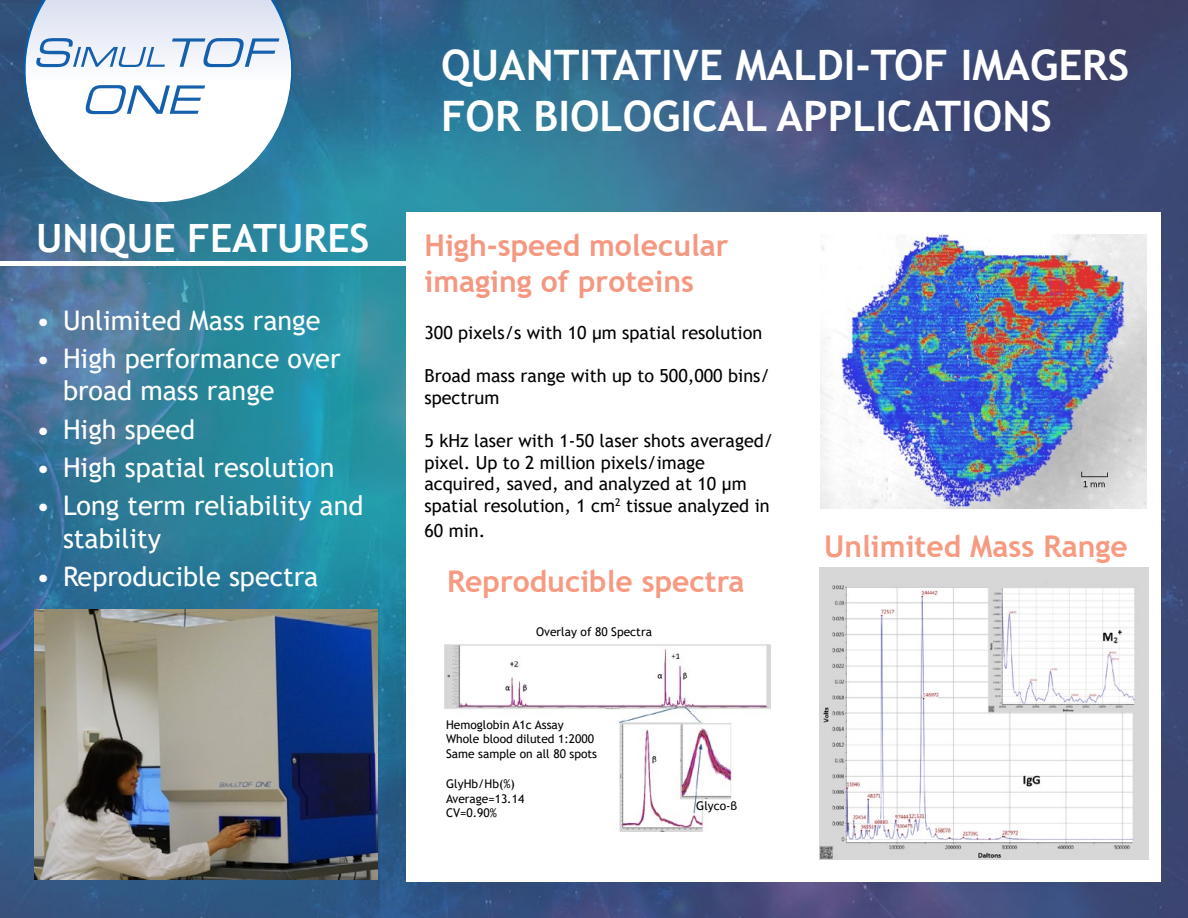
<style>
.page{position:relative;width:1188px;height:918px;background:#fff}
.page>*{position:absolute;margin:0;border:0;box-sizing:border-box;transform-origin:0 0}
.t1{font:700 42px/50.4px "Trebuchet MS";color:#fff}
.t2{font:700 39px "Trebuchet MS";color:#fff}
.t3{font:700 30px "Trebuchet MS";color:#f69a81}
.t4{font:700 30px/36px "Trebuchet MS";color:#f59881}
.t5{font:27px/32.4px "Trebuchet MS";color:#fff}
.t6{font:18px/21.6px "Trebuchet MS";color:#000}
.t7{font:12px/14.4px "Trebuchet MS";color:#000}
</style>
<div class="page">
<img style="left:0;top:0;width:1188px;height:918px">
<svg style="left:25px;top:149px;width:266px;height:53px"></svg>
<div style="left:406px;top:212px;width:755px;height:670px;background:#fff"></div>
<img style="left:444px;top:644px;width:326px;height:188px">
<div style="left:0;top:261px;width:424px;height:5px;background:#fff"></div>
<img style="left:34px;top:609px;width:343px;height:271px">
<img style="left:820px;top:567px;width:328px;height:293px">
<img style="left:820px;top:234px;width:327px;height:275px">
<svg style="left:22px;top:0;width:271px;height:149px"></svg>
<h2 class="t2" style="left:36px;top:213px;width:335px">UNIQUE FEATURES</h2>
<h3 class="t5" style="left:36px;top:304px;width:286px">• Unlimited Mass range</h3>
<h3 class="t5" style="left:63px;top:342px;width:279px;text-indent:-27px">• High performance over broad mass range</h3>
<h3 class="t5" style="left:36px;top:413px;width:161px">• High speed</h3>
<h3 class="t5" style="left:36px;top:451px;width:300px">• High spatial resolution</h3>
<h3 class="t5" style="left:63px;top:490px;width:302px;text-indent:-27px">• Long term reliability and stability</h3>
<h3 class="t5" style="left:36px;top:560px;width:284px">• Reproducible spectra</h3>
<h1 class="t1" style="left:441px;top:40px;width:690px">QUANTITATIVE MALDI-TOF IMAGERS<br>FOR BIOLOGICAL APPLICATIONS</h1>
<h3 class="t4" style="left:424px;top:227px;width:306px">High-speed molecular imaging of proteins</h3>
<p class="t6" style="left:424px;top:322px;width:339px">300 pixels/s with 10 μm spatial resolution</p>
<p class="t6" style="left:424px;top:365px;width:347px">Broad mass range with up to 500,000 bins/ spectrum</p>
<p class="t6" style="left:424px;top:430px;width:350px">5 kHz laser with 1-50 laser shots averaged/ pixel. Up to 2 million pixels/image acquired, saved, and analyzed at 10 μm spatial resolution, 1 cm<sup>2</sup> tissue analyzed in</p>
<p class="t6" style="left:425px;top:520px;width:62px">60 min.</p>
<h3 class="t3" style="left:447px;top:563px;width:299px">Reproducible spectra</h3>
<p class="t7" style="left:536px;top:625px;width:117px">Overlay of 80 Spectra</p>
<p class="t7" style="left:446px;top:717px;width:153px">Hemoglobin A1c Assay<br>Whole blood diluted 1:2000<br>Same sample on all 80 spots</p>
<p class="t7" style="left:446px;top:777px;width:80px">GlyHb/Hb(%)<br>Average=13.14<br>CV=0.90%</p>
<p class="t7" style="left:696px;top:798px;width:43px">Glyco-β</p>
<h3 class="t3" style="left:824px;top:527px;width:305px">Unlimited Mass Range</h3>
</div>
